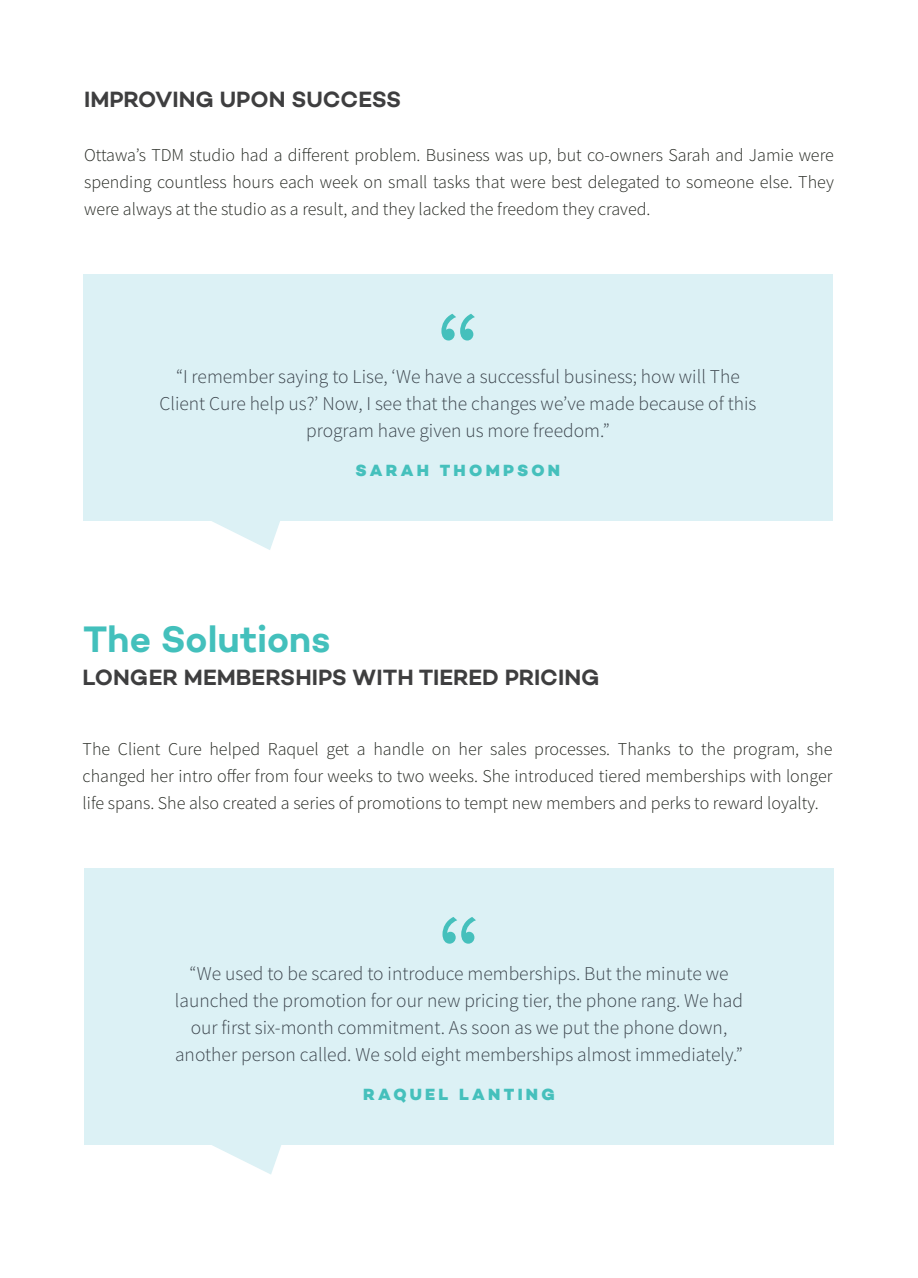
<style>
.page{position:relative;width:918px;height:1278px;background:#fff}
.page>*{position:absolute;margin:0;border:0;box-sizing:border-box;transform-origin:0 0}
.Style_de_paragraphe{font:300 120px "Work Sans";color:#45c0bc}
.t1{font:600 37.5px "Campton";color:#43c0bc}
.t2{font:600 22.5px "Campton";color:#3e3e3f}
.Style_de_paragraphe-2{font:300 19.5px/27px "Source Sans Pro";color:#3c454d;text-align:center}
.Style_de_paragraphe-3{font:300 18px/27px "Source Sans Pro";color:#252822;text-align:justify}
.Style_de_paragraphe-4{font:800 16.5px "Campton";letter-spacing:.2em;color:#45c0bc}
</style>
<div class="page">
<div style="left:83px;top:274px;width:750px;height:246px;background:#dcf1f5"></div>
<div style="left:84px;top:868px;width:750px;height:276px;background:#dcf1f5"></div>
<svg style="left:205px;top:520px;width:76px;height:30px"></svg>
<svg style="left:206px;top:1144px;width:76px;height:30px"></svg>
<p class="t2" style="left:84px;top:84px;width:319px">IMPROVING UPON SUCCESS</p>
<p class="Style_de_paragraphe-3" style="left:84px;top:141px;width:751px">Ottawa’s TDM studio had a different problem. Business was up, but co-owners Sarah and Jamie were spending countless hours each week on small tasks that were best delegated to someone else. They were always at the studio as a result, and they lacked the freedom they craved.</p>
<p class="Style_de_paragraphe" style="left:435px;top:285px;width:47px">“</p>
<p class="Style_de_paragraphe-2" style="left:159px;top:362px;width:599px">“I remember saying to Lise, ‘We have a successful business; how will The<br>Client Cure help us?’ Now, I see that the changes we’ve made because of this program have given us more freedom.”</p>
<p class="Style_de_paragraphe-4" style="left:356px;top:460px;width:206px">SARAH THOMPSON</p>
<p class="t1" style="left:83px;top:615px;width:249px">The Solutions</p>
<p class="t2" style="left:83px;top:663px;width:518px">LONGER MEMBERSHIPS WITH TIERED PRICING</p>
<p class="Style_de_paragraphe-3" style="left:83px;top:735px;width:751px">The Client Cure helped Raquel get a handle on her sales processes. Thanks to the program, she changed her intro offer from four weeks to two weeks. She introduced tiered memberships with longer life spans. She also created a series of promotions to tempt new members and perks to reward loyalty.</p>
<p class="Style_de_paragraphe" style="left:436px;top:888px;width:47px">“</p>
<p class="Style_de_paragraphe-2" style="left:175px;top:959px;width:570px">“We used to be scared to introduce memberships. But the minute we launched the promotion for our new pricing tier, the phone rang. We had our first six-month commitment. As soon as we put the phone down, another person called. We sold eight memberships almost immediately.”</p>
<p class="Style_de_paragraphe-4" style="left:363px;top:1084px;width:193px">RAQUEL LANTING</p>
</div>
